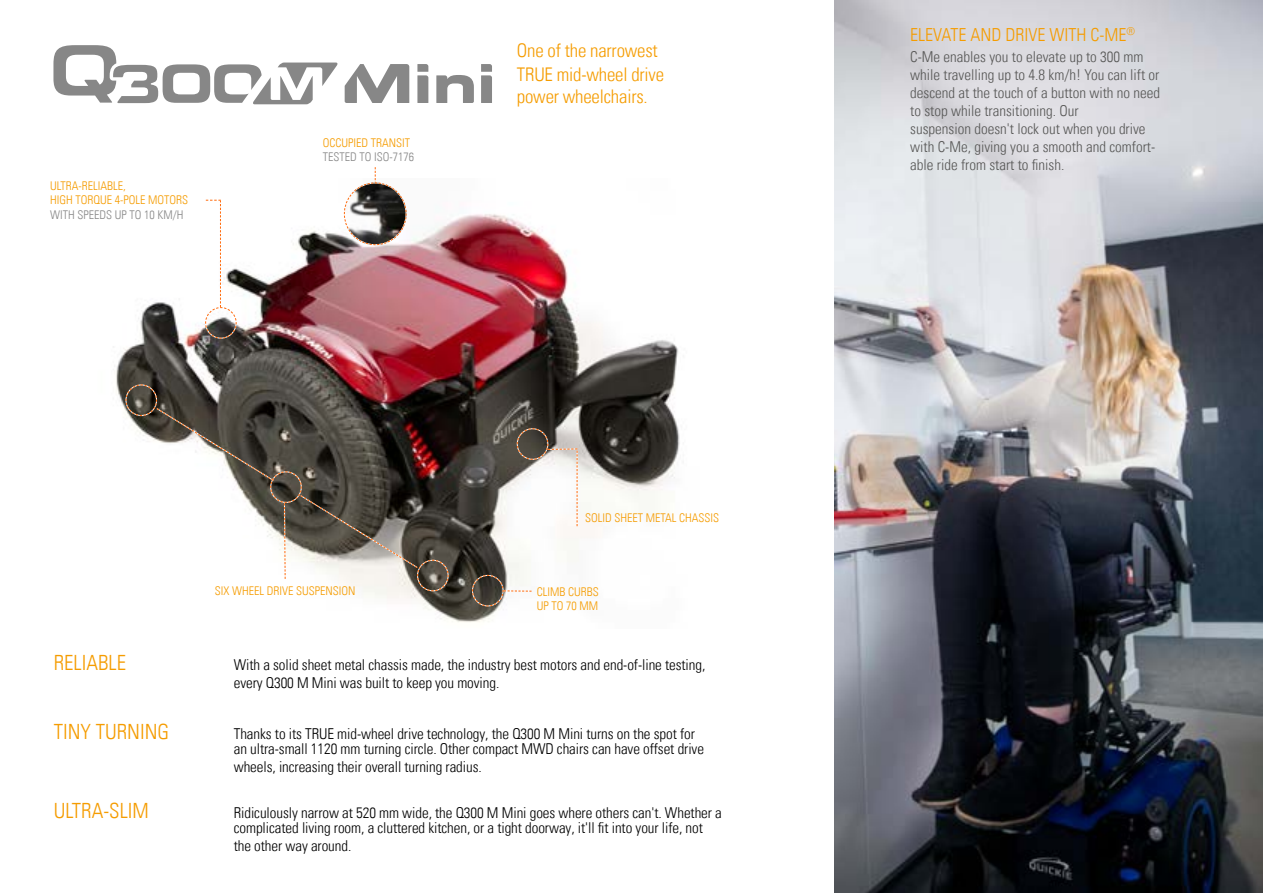
<style>
.page{position:relative;width:1263px;height:893px;background:#fff}
.page>*{position:absolute;margin:0;border:0;box-sizing:border-box;transform-origin:0 0}
.t1{font:21px "Univers Com 47 Light Cond";color:#f59c00}
.t2{font:18.9px/22.8px "Univers Com 47 Light Cond";letter-spacing:-.01em;color:#f59c00}
.t3{font:18px "Univers Com 47 Light Cond";color:#f59c00}
.t4{font:15px/15px "Univers Com 47 Light Cond";letter-spacing:-.005em;color:#000}
.t5{font:15px/18px "Univers Com 47 Light Cond";color:#575756}
.t6{font:12px/14.4px "Univers Com 47 Light Cond";color:#f59c00}
.t7{font:12px "Univers Com 47 Light Cond";color:#878787}
</style>
<div class="page">
<img style="left:116px;top:199px;width:564px;height:424px">
<img style="left:835px;top:0;width:428px;height:893px">
<svg style="left:417px;top:64px;width:11px;height:39px"></svg>
<svg style="left:436px;top:75px;width:38px;height:28px"></svg>
<svg style="left:481px;top:64px;width:11px;height:39px"></svg>
<svg style="left:345px;top:64px;width:64px;height:39px"></svg>
<svg style="left:53px;top:45px;width:285px;height:59px"></svg>
<svg style="left:472px;top:575px;width:59px;height:32px"></svg>
<svg style="left:205px;top:200px;width:32px;height:139px"></svg>
<svg style="left:125px;top:384px;width:324px;height:208px"></svg>
<svg style="left:516px;top:427px;width:62px;height:99px"></svg>
<svg style="left:344px;top:167px;width:63px;height:78px"></svg>
<p class="t6" style="left:50px;top:179px;width:140px">ULTRA-RELIABLE,<br>HIGH TORQUE 4-POLE MOTORS</p>
<p class="t7" style="left:50px;top:207px;width:135px">WITH SPEEDS UP TO 10 KM/H</p>
<p class="t6" style="left:323px;top:135px;width:89px">OCCUPIED TRANSIT</p>
<p class="t7" style="left:323px;top:150px;width:93px">TESTED TO ISO-7176</p>
<p class="t2" style="left:517px;top:39px;width:149px">One of the narrowest<br>TRUE mid-wheel drive power wheelchairs.</p>
<p class="t6" style="left:215px;top:584px;width:142px">SIX WHEEL DRIVE SUSPENSION</p>
<p class="t6" style="left:585px;top:511px;width:136px">SOLID SHEET METAL CHASSIS</p>
<p class="t6" style="left:537px;top:584px;width:64px">CLIMB CURBS<br>UP TO 70 MM</p>
<h1 class="t1" style="left:54px;top:650px;width:74px">RELIABLE</h1>
<p class="t4" style="left:234px;top:656px;width:473px;line-height:18px">With a solid sheet metal chassis made, the industry best motors and end-of-line testing, every Q300 M Mini was built to keep you moving.</p>
<h1 class="t1" style="left:54px;top:719px;width:117px">TINY TURNING</h1>
<p class="t4" style="left:234px;top:726px;width:472px">Thanks to its TRUE mid-wheel drive technology, the Q300 M Mini turns on the spot for an ultra-small 1120 mm turning circle. Other compact MWD chairs can have offset drive</p>
<p class="t4" style="left:234px;top:759px;width:249px">wheels, increasing their overall turning radius.</p>
<h1 class="t1" style="left:54px;top:798px;width:97px">ULTRA-SLIM</h1>
<p class="t4" style="left:234px;top:805px;width:490px">Ridiculously narrow at 520 mm wide, the Q300 M Mini goes where others can't. Whether a complicated living room, a cluttered kitchen, or a tight doorway, it'll fit into your life, not</p>
<p class="t4" style="left:234px;top:838px;width:119px">the other way around.</p>
<p class="t3" style="left:910px;top:23px;width:226px">ELEVATE AND DRIVE WITH C-ME<sup>®</sup></p>
<p class="t5" style="left:910px;top:48px;width:251px">C-Me enables you to elevate up to 300 mm while travelling up to 4.8 km/h! You can lift or descend at the touch of a button with no need to stop while transitioning. Our<br>suspension doesn't lock out when you drive with C-Me, giving you a smooth and comfort&shy;able ride from start to finish.</p>
</div>
